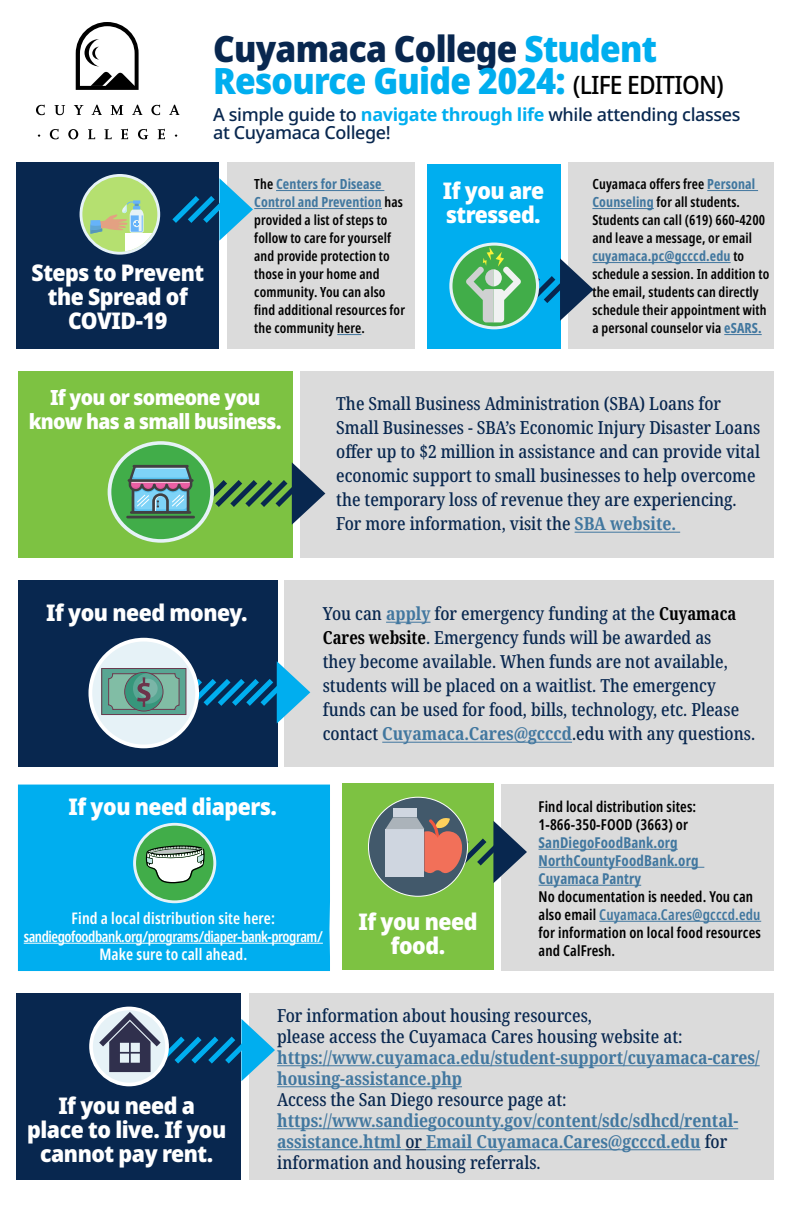
<style>
.page{position:relative;width:792px;height:1224px;background:#fff}
.page>*{position:absolute;margin:0;border:0;box-sizing:border-box;transform-origin:0 0}
.t1{font:900 semi-condensed 36.3px/31.9px "Noto Sans";letter-spacing:-.02em;color:#00aeef}
.t2{font:900 semi-condensed 23px/24px "Noto Sans";letter-spacing:-.02em;color:#fff;text-align:center}
.t3{font:900 semi-condensed 21px/24px "Noto Sans";letter-spacing:-.03em;color:#fff;text-align:center}
.t4{font:500 condensed 18px/24px "Noto Serif";color:#08274f}
.t5{font:700 condensed 18px/21px "Noto Serif";color:#41779f}
.t6{font:500 18px/18px "Noto Sans";letter-spacing:-.02em;color:#08274f}
.t7{font:600 extra-condensed 16px "Noto Sans";letter-spacing:.01em;color:#fff}
.t8{font:600 extra-condensed 15px/18px "Noto Sans";letter-spacing:.01em;color:#000}
.t9{font:700 extra-condensed 15px/18px "Noto Sans";letter-spacing:.01em;color:#41779f}
.t10{font:600 extra-condensed 15px "Noto Sans";letter-spacing:-.03em;color:#fff}
.t11{font:600 extra-condensed 14px/18px "Noto Sans";letter-spacing:.01em;color:#000}
.s1{color:#08274f}
.s2{font-weight:500;font-size:25.3px;color:#000}
.s3{font-weight:700;color:#00aeef}
.s4{font-weight:700;color:#41779f}
.s5{font-weight:700;font-stretch:extra-condensed;color:#000}
.s6{color:#41779f}
.s7{font-weight:500;color:#08274f}
</style>
<div class="page">
<div style="left:17px;top:993px;width:224px;height:186px;background:#08274f"></div>
<div style="left:343px;top:784px;width:151px;height:186px;background:#7dc242"></div>
<div style="left:18px;top:581px;width:259px;height:186px;background:#08274f"></div>
<div style="left:427px;top:164px;width:133px;height:185px;background:#00aeef"></div>
<div style="left:18px;top:371px;width:274px;height:186px;background:#7dc242"></div>
<div style="left:17px;top:163px;width:202px;height:186px;background:#08274f"></div>
<div style="left:568px;top:162px;width:206px;height:186px;background:#dbdbdb"></div>
<hr style="left:707px;top:190px;width:51px;height:1px;background:#41779f">
<hr style="left:592px;top:208px;width:62px;height:1px;background:#41779f">
<hr style="left:592px;top:262px;width:139px;height:1px;background:#41779f">
<hr style="left:724px;top:334px;width:38px;height:1px;background:#41779f">
<div style="left:227px;top:163px;width:188px;height:186px;background:#dbdbdb"></div>
<hr style="left:276px;top:190px;width:108px;height:1px;background:#41779f">
<hr style="left:254px;top:208px;width:128px;height:1px;background:#41779f">
<svg style="left:337px;top:334px;width:24px;height:1px"></svg>
<div style="left:285px;top:581px;width:489px;height:186px;background:#dbdbdb"></div>
<hr style="left:386px;top:622px;width:45px;height:1px;background:#41779f">
<hr style="left:382px;top:742px;width:190px;height:1px;background:#41779f">
<svg style="left:80px;top:174px;width:80px;height:81px"></svg>
<div style="left:82px;top:177px;width:75px;height:75px;background:#b5e070;border-radius:50%"></div>
<svg style="left:125px;top:233px;width:31px;height:19px"></svg>
<svg style="left:90px;top:200px;width:54px;height:34px"></svg>
<div style="left:300px;top:371px;width:474px;height:186px;background:#dbdbdb"></div>
<hr style="left:575px;top:532px;width:105px;height:1px;background:#41779f">
<div style="left:249px;top:993px;width:525px;height:186px;background:#dbdbdb"></div>
<hr style="left:277px;top:1065px;width:483px;height:1px;background:#41779f">
<hr style="left:277px;top:1086px;width:185px;height:1px;background:#41779f">
<hr style="left:277px;top:1128px;width:461px;height:1px;background:#41779f">
<hr style="left:277px;top:1149px;width:128px;height:1px;background:#41779f">
<svg style="left:405px;top:1149px;width:21px;height:1px"></svg>
<hr style="left:426px;top:1149px;width:275px;height:1px;background:#41779f">
<div style="left:18px;top:785px;width:312px;height:186px;background:#00aeef"></div>
<svg style="left:133px;top:823px;width:83px;height:80px"></svg>
<div style="left:136px;top:826px;width:77px;height:74px;background:#41ad49;border-radius:50%"></div>
<svg style="left:146px;top:845px;width:59px;height:38px"></svg>
<hr style="left:24px;top:943px;width:299px;height:1px;background:#fff">
<div style="left:502px;top:785px;width:272px;height:186px;background:#dbdbdb"></div>
<hr style="left:539px;top:849px;width:139px;height:1px;background:#41779f">
<hr style="left:539px;top:867px;width:165px;height:1px;background:#41779f">
<hr style="left:539px;top:885px;width:102px;height:1px;background:#41779f">
<hr style="left:599px;top:921px;width:162px;height:1px;background:#41779f">
<svg style="left:172px;top:178px;width:81px;height:63px"></svg>
<svg style="left:449px;top:243px;width:90px;height:86px"></svg>
<div style="left:452px;top:246px;width:84px;height:80px;background:#41ad49;border-radius:50%"></div>
<svg style="left:466px;top:247px;width:128px;height:75px"></svg>
<div style="left:368px;top:797px;width:100px;height:99px;background:#42596b;border-radius:50px"></div>
<svg style="left:385px;top:816px;width:142px;height:67px"></svg>
<div style="left:393px;top:808px;width:24px;height:9px;background:#cfd6e0"></div>
<svg style="left:108px;top:441px;width:106px;height:102px"></svg>
<div style="left:111px;top:445px;width:99px;height:94px;background:#41ad49;border-radius:50%"></div>
<hr style="left:126px;top:516px;width:69px;height:2px;background:#414042">
<svg style="left:128px;top:462px;width:197px;height:63px"></svg>
<div style="left:90px;top:640px;width:107px;height:106px;background:#e6f2f7;border-radius:50%"></div>
<div style="left:89px;top:638px;width:110px;height:110px;border:4px solid #fff;border-radius:50%"></div>
<svg style="left:101px;top:661px;width:209px;height:63px"></svg>
<svg style="left:91px;top:1008px;width:76px;height:77px"></svg>
<div style="left:89px;top:1007px;width:80px;height:79px;border:4px solid #fff;border-radius:50%"></div>
<svg style="left:99px;top:1012px;width:176px;height:69px"></svg>
<svg style="left:76px;top:22px;width:63px;height:68px"></svg>
<svg style="left:36px;top:105px;width:9px;height:10px"></svg>
<svg style="left:55px;top:105px;width:10px;height:10px"></svg>
<svg style="left:74px;top:105px;width:9px;height:10px"></svg>
<svg style="left:92px;top:105px;width:10px;height:10px"></svg>
<svg style="left:111px;top:105px;width:12px;height:10px"></svg>
<svg style="left:132px;top:105px;width:10px;height:10px"></svg>
<svg style="left:151px;top:105px;width:9px;height:10px"></svg>
<svg style="left:169px;top:105px;width:10px;height:10px"></svg>
<svg style="left:50px;top:129px;width:9px;height:10px"></svg>
<svg style="left:68px;top:129px;width:10px;height:10px"></svg>
<svg style="left:88px;top:129px;width:7px;height:10px"></svg>
<svg style="left:104px;top:129px;width:8px;height:10px"></svg>
<svg style="left:121px;top:129px;width:7px;height:10px"></svg>
<svg style="left:138px;top:129px;width:10px;height:10px"></svg>
<svg style="left:158px;top:129px;width:7px;height:10px"></svg>
<h1 class="t1" style="left:213px;top:33px;width:512px"><span class="s1">Cuyamaca College</span> Student<br>Resource Guide 2024: <span class="s2">(LIFE EDITION)</span></h1>
<p class="t6" style="left:213px;top:106px;width:529px">A simple guide to <span class="s3">navigate through life</span> while attending classes at Cuyamaca College!</p>
<p class="t2" style="left:32px;top:261px;width:174px">Steps to Prevent the Spread of<br>COVID-19</p>
<p class="t11" style="left:254px;top:175px;width:152px">The <span class="s4">Centers for Disease<br>Control and Prevention</span> has provided a list of steps to follow to care for yourself and provide protection to those in your home and community. You can also find additional resources for the community here.</p>
<p class="t2" style="left:443px;top:178px;width:103px;text-align:left">If you are stressed.</p>
<p class="t11" style="left:592px;top:175px;width:178px">Cuyamaca offers free <span class="s4">Personal<br>Counseling</span> for all students.<br>Students can call (619) 660-4200 and leave a message, or email <span class="s4">cuyamaca.pc@gcccd.edu</span> to schedule a session. In addition to the email, students can directly schedule their appointment with a personal counselor via <span class="s4">eSARS.</span></p>
<p class="t3" style="left:29px;top:385px;width:254px">If you or someone you know has a small business.</p>
<p class="t2" style="left:46px;top:601px;width:203px">If you need money.</p>
<p class="t4" style="left:336px;top:392px;width:426px">The Small Business Administration (SBA) Loans for Small Businesses - SBA’s Economic Injury Disaster Loans offer up to $2 million in assistance and can provide vital economic support to small businesses to help overcome the temporary loss of revenue they are experiencing.<br>For more information, visit the <span class="s4">SBA website.</span></p>
<p class="t4" style="left:323px;top:602px;width:434px">You can <span class="s4">apply</span> for emergency funding at the <span class="s5">Cuyamaca Cares website</span>. Emergency funds will be awarded as<br>they become available. When funds are not available, students will be placed on a waitlist. The emergency funds can be used for food, bills, technology, etc. Please contact <span class="s4">Cuyamaca.Cares@gcccd</span>.edu with any questions.</p>
<p class="t2" style="left:69px;top:795px;width:210px">If you need diapers.</p>
<p class="t7" style="left:72px;top:907px;width:205px">Find a local distribution site here:</p>
<p class="t10" style="left:24px;top:926px;width:301px">sandiegofoodbank.org/programs/diaper-bank-program/</p>
<p class="t7" style="left:99px;top:943px;width:149px">Make sure to call ahead.</p>
<p class="t2" style="left:359px;top:909px;width:121px">If you need food.</p>
<p class="t8" style="left:539px;top:798px;width:159px">Find local distribution sites:<br>1-866-350-FOOD (3663) or</p>
<p class="t9" style="left:539px;top:834px;width:162px">SanDiegoFoodBank.org<br>NorthCountyFoodBank.org<br>Cuyamaca Pantry</p>
<p class="t8" style="left:539px;top:888px;width:224px">No documentation is needed. You can also email <span class="s6">Cuyamaca.Cares@gcccd.edu </span>for information on local food resources and CalFresh.</p>
<p class="t2" style="left:27px;top:1093px;width:201px">If you need a<br>place to live. If you cannot pay rent.</p>
<p class="t4" style="left:277px;top:1006px;width:407px;line-height:21px">For information about housing resources,<br>please access the Cuyamaca Cares housing website at:</p>
<p class="t5" style="left:277px;top:1047px;width:484px">https://www.cuyamaca.edu/student-support/cuyamaca-cares/ housing-assistance.php</p>
<p class="t4" style="left:277px;top:1088px;width:291px">Access the San Diego resource page at:</p>
<p class="t5" style="left:277px;top:1110px;width:463px">https://www.sandiegocounty.gov/content/sdc/sdhcd/rental&shy;assistance.html <span class="s7">or</span> Email Cuyamaca.Cares@gcccd.edu <span class="s7">for information and housing referrals.</span></p>
</div>
